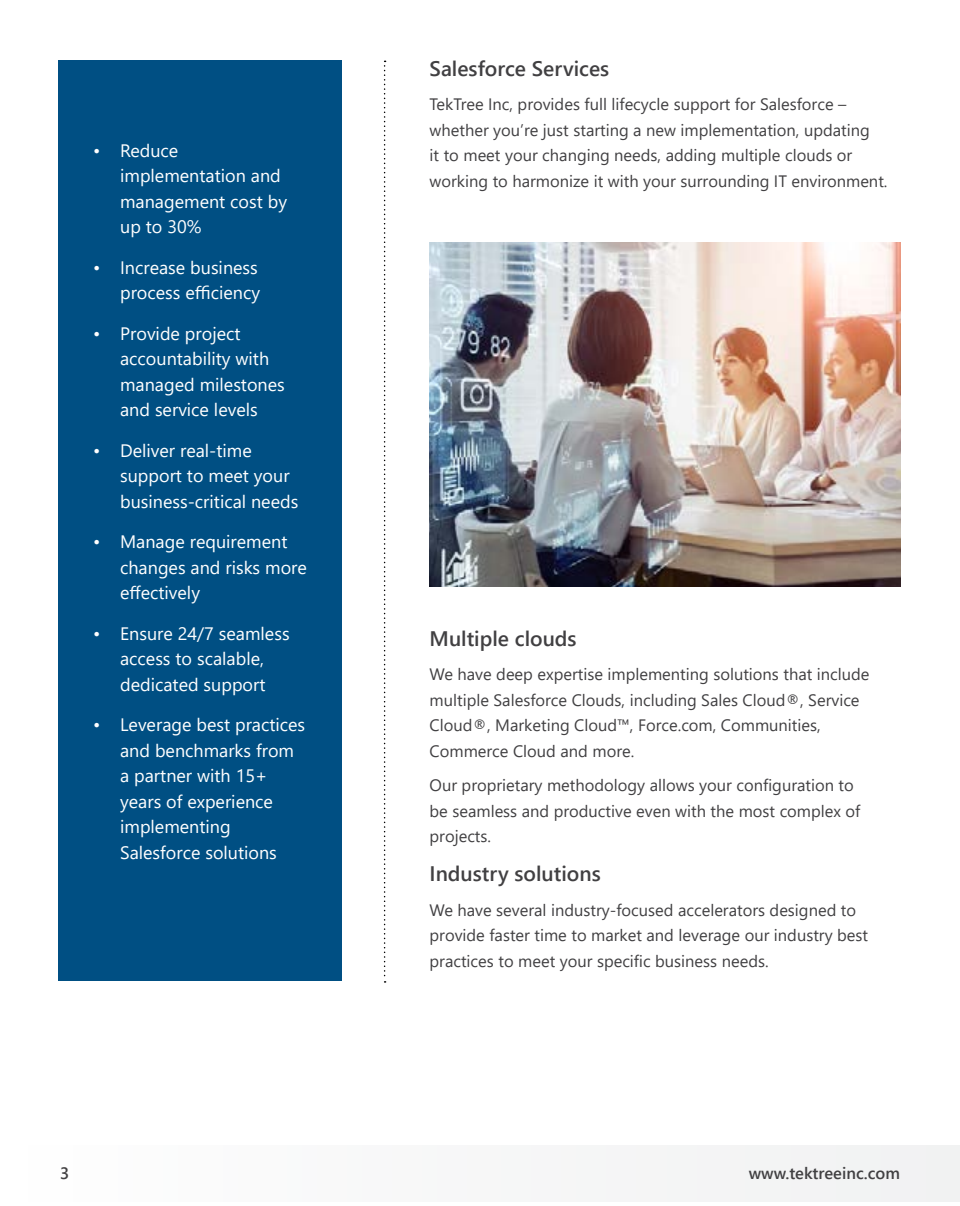
<style>
.page{position:relative;width:960px;height:1206px;background:#fff}
.page>*{position:absolute;margin:0;border:0;box-sizing:border-box;transform-origin:0 0}
.t1{font:600 21px "Segoe UI";color:#414042}
.t2{font:18px/25.5px "Segoe UI";color:#fff}
.t3{font:16.5px/25.5px "Segoe UI";color:#414042}
.t4{font:600 16.5px "Segoe UI";color:#414042}
</style>
<div class="page">
<div style="left:1px;top:1145px;width:958px;height:57px;background:#f7f7f7"></div>
<div style="left:59px;top:61px;width:283px;height:920px;background:#004f83"></div>
<svg style="left:384px;top:61px;width:2px;height:922px"></svg>
<img style="left:430px;top:242px;width:470px;height:344px">
<p class="t2" style="left:120px;top:136px;width:168px;text-indent:-27px">• Reduce implementation and management cost by up to 30%</p>
<p class="t2" style="left:93px;top:253px;width:169px;text-align:right">• Increase business process efficiency</p>
<p class="t2" style="left:120px;top:319px;width:166px;text-indent:-27px">• Provide project accountability with managed milestones and service levels</p>
<p class="t2" style="left:120px;top:436px;width:180px;text-indent:-27px">• Deliver real-time support to meet your business-critical needs</p>
<p class="t2" style="left:120px;top:527px;width:188px;text-indent:-27px">• Manage requirement changes and risks more effectively</p>
<p class="t2" style="left:93px;top:619px;width:198px;text-align:center">• Ensure 24/7 seamless access to scalable, dedicated support</p>
<p class="t2" style="left:120px;top:710px;width:187px;text-indent:-27px">• Leverage best practices and benchmarks from a partner with 15+ years of experience implementing<br>Salesforce solutions</p>
<p class="t1" style="left:430px;top:49px;width:181px">Salesforce Services</p>
<p class="t3" style="left:430px;top:90px;width:459px">TekTree Inc, provides full lifecycle support for Salesforce – whether you’re just starting a new implementation, updating<br>it to meet your changing needs, adding multiple clouds or working to harmonize it with your surrounding IT environment.</p>
<p class="t1" style="left:430px;top:619px;width:149px">Multiple clouds</p>
<p class="t3" style="left:430px;top:660px;width:441px">We have deep expertise implementing solutions that include multiple Salesforce Clouds, including Sales Cloud®, Service Cloud®, Marketing Cloud™, Force.com, Communities, Commerce Cloud and more.</p>
<p class="t3" style="left:430px;top:771px;width:432px">Our proprietary methodology allows your configuration to be seamless and productive even with the most complex of projects.</p>
<p class="t1" style="left:430px;top:854px;width:173px">Industry solutions</p>
<p class="t3" style="left:430px;top:896px;width:440px">We have several industry-focused accelerators designed to provide faster time to market and leverage our industry best practices to meet your specific business needs.</p>
<p class="t4" style="left:60px;top:1158px;width:11px">3</p>
<p class="t4" style="left:749px;top:1158px;width:153px">www.tektreeinc.com</p>
</div>
